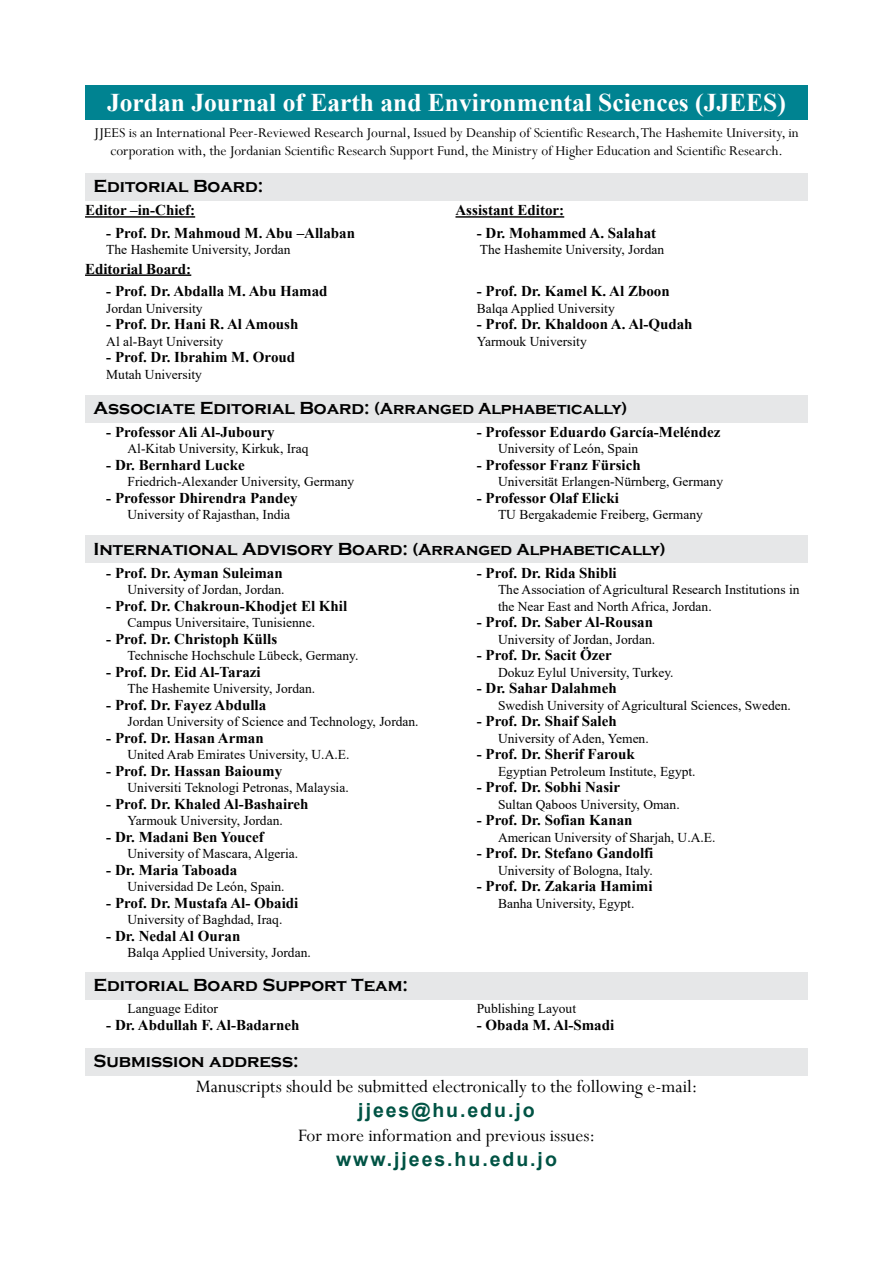
<style>
.page{position:relative;width:893px;height:1263px;background:#fff}
.page>*{position:absolute;margin:0;border:0;box-sizing:border-box;transform-origin:0 0}
.t1{font:700 25.5px "Times New Roman";color:#fff}
.t2{font:19.5px "Perpetua";color:#000}
.t3{font:700 19.5px "Arial";letter-spacing:.1em;color:#005344}
.t4{font:700 18px "Copperplate Gothic";color:#000}
.t5{font:700 15px "Times New Roman";color:#000}
.t6{font:15px/18px "Perpetua";color:#000;text-align:center}
.t7{font:13.5px/16.5px "Times New Roman";color:#000}
.s1{font-size:16.5px}
</style>
<div class="page">
<div style="left:85px;top:173px;width:723px;height:28px;background:#e6e7e8"></div>
<div style="left:85px;top:395px;width:723px;height:27px;background:#e6e7e8"></div>
<div style="left:85px;top:85px;width:723px;height:35px;background:#008391"></div>
<hr style="left:85px;top:216px;width:110px;height:2px;background:#000">
<hr style="left:455px;top:216px;width:109px;height:2px;background:#000">
<hr style="left:85px;top:274px;width:106px;height:2px;background:#000">
<div style="left:85px;top:972px;width:723px;height:28px;background:#e6e7e8"></div>
<div style="left:85px;top:1048px;width:723px;height:27px;background:#e6e7e8"></div>
<div style="left:85px;top:536px;width:723px;height:27px;background:#e6e7e8"></div>
<h1 class="t1" style="left:107px;top:84px;width:680px">Jordan Journal of Earth and Environmental Sciences (JJEES)</h1>
<p class="t6" style="left:94px;top:124px;width:706px">JJEES is an International Peer-Reviewed Research Journal, Issued by Deanship of Scientific Research, The Hashemite University, in corporation with, the Jordanian Scientific Research Support Fund, the Ministry of Higher Education and Scientific Research.</p>
<h3 class="t4" style="left:94px;top:176px;width:171px">Editorial Board:</h3>
<p class="t5" style="left:85px;top:199px;width:112px">Editor –in-Chief:</p>
<p class="t5" style="left:106px;top:222px;width:250px">- Prof. Dr. Mahmoud M. Abu –Allaban</p>
<p class="t7" style="left:106px;top:241px;width:186px">The Hashemite University, Jordan</p>
<p class="t5" style="left:85px;top:258px;width:108px">Editorial Board:</p>
<p class="t5" style="left:106px;top:280px;width:223px">- Prof. Dr. Abdalla M. Abu Hamad</p>
<p class="t7" style="left:106px;top:299px;width:98px">Jordan University</p>
<p class="t5" style="left:106px;top:313px;width:194px">- Prof. Dr. Hani R. Al Amoush</p>
<p class="t7" style="left:106px;top:332px;width:118px">Al al-Bayt University</p>
<p class="t5" style="left:106px;top:346px;width:190px">- Prof. Dr. Ibrahim M. Oroud</p>
<p class="t7" style="left:106px;top:365px;width:97px">Mutah University</p>
<p class="t5" style="left:455px;top:199px;width:110px">Assistant Editor:</p>
<p class="t5" style="left:477px;top:222px;width:181px">- Dr. Mohammed A. Salahat</p>
<p class="t7" style="left:480px;top:241px;width:186px">The Hashemite University, Jordan</p>
<p class="t5" style="left:477px;top:280px;width:194px">- Prof. Dr. Kamel K. Al Zboon</p>
<p class="t7" style="left:477px;top:299px;width:139px">Balqa Applied University</p>
<p class="t5" style="left:477px;top:313px;width:217px">- Prof. Dr. Khaldoon A. Al-Qudah</p>
<p class="t7" style="left:477px;top:332px;width:112px">Yarmouk University</p>
<h3 class="t4" style="left:94px;top:398px;width:535px">Associate Editorial Board: <span class="s1">(Arranged Alphabetically)</span></h3>
<p class="t5" style="left:106px;top:421px;width:170px">- Professor Ali Al-Juboury</p>
<p class="t7" style="left:128px;top:440px;width:182px">Al-Kitab University, Kirkuk, Iraq</p>
<p class="t5" style="left:106px;top:454px;width:140px">- Dr. Bernhard Lucke</p>
<p class="t7" style="left:128px;top:473px;width:228px">Friedrich-Alexander University, Germany</p>
<p class="t5" style="left:106px;top:487px;width:193px">- Professor Dhirendra Pandey</p>
<p class="t7" style="left:128px;top:506px;width:164px">University of Rajasthan, India</p>
<p class="t5" style="left:477px;top:421px;width:245px">- Professor Eduardo García-Meléndez</p>
<p class="t7" style="left:498px;top:440px;width:142px">University of León, Spain</p>
<p class="t5" style="left:477px;top:454px;width:166px">- Professor Franz Fürsich</p>
<p class="t7" style="left:498px;top:473px;width:227px">Universität Erlangen-Nürnberg, Germany</p>
<p class="t5" style="left:477px;top:487px;width:144px">- Professor Olaf Elicki</p>
<p class="t7" style="left:498px;top:506px;width:206px">TU Bergakademie Freiberg, Germany</p>
<h3 class="t4" style="left:94px;top:539px;width:573px">International Advisory Board: <span class="s1">(Arranged Alphabetically)</span></h3>
<p class="t5" style="left:106px;top:562px;width:178px">- Prof. Dr. Ayman Suleiman</p>
<p class="t7" style="left:128px;top:581px;width:159px">University of Jordan, Jordan.</p>
<p class="t5" style="left:106px;top:595px;width:243px">- Prof. Dr. Chakroun-Khodjet El Khil</p>
<p class="t7" style="left:128px;top:614px;width:189px">Campus Universitaire, Tunisienne.</p>
<p class="t5" style="left:106px;top:628px;width:172px">- Prof. Dr. Christoph Külls</p>
<p class="t7" style="left:128px;top:647px;width:232px">Technische Hochschule Lübeck, Germany.</p>
<p class="t5" style="left:106px;top:661px;width:156px">- Prof. Dr. Eid Al-Tarazi</p>
<p class="t7" style="left:128px;top:680px;width:189px">The Hashemite University, Jordan.</p>
<p class="t5" style="left:106px;top:694px;width:161px">- Prof. Dr. Fayez Abdulla</p>
<p class="t7" style="left:128px;top:713px;width:293px">Jordan University of Science and Technology, Jordan.</p>
<p class="t5" style="left:106px;top:727px;width:159px">- Prof. Dr. Hasan Arman</p>
<p class="t7" style="left:128px;top:746px;width:223px">United Arab Emirates University, U.A.E.</p>
<p class="t5" style="left:106px;top:760px;width:177px">- Prof. Dr. Hassan Baioumy</p>
<p class="t7" style="left:128px;top:779px;width:223px">Universiti Teknologi Petronas, Malaysia.</p>
<p class="t5" style="left:106px;top:793px;width:204px">- Prof. Dr. Khaled Al-Bashaireh</p>
<p class="t7" style="left:128px;top:812px;width:157px">Yarmouk University, Jordan.</p>
<p class="t5" style="left:106px;top:826px;width:159px">- Dr. Madani Ben Youcef</p>
<p class="t7" style="left:128px;top:845px;width:172px">University of Mascara, Algeria.</p>
<p class="t5" style="left:106px;top:859px;width:133px">- Dr. Maria Taboada</p>
<p class="t7" style="left:128px;top:878px;width:159px">Universidad De León, Spain.</p>
<p class="t5" style="left:106px;top:892px;width:194px">- Prof. Dr. Mustafa Al- Obaidi</p>
<p class="t7" style="left:128px;top:911px;width:156px">University of Baghdad, Iraq.</p>
<p class="t5" style="left:106px;top:925px;width:136px">- Dr. Nedal Al Ouran</p>
<p class="t7" style="left:128px;top:944px;width:185px">Balqa Applied University, Jordan.</p>
<h3 class="t4" style="left:94px;top:975px;width:316px">Editorial Board Support Team:</h3>
<p class="t7" style="left:128px;top:1000px;width:92px">Language Editor</p>
<p class="t5" style="left:106px;top:1014px;width:195px">- Dr. Abdullah F. Al-Badarneh</p>
<h3 class="t4" style="left:94px;top:1051px;width:207px">Submission address:</h3>
<p class="t5" style="left:477px;top:562px;width:142px">- Prof. Dr. Rida Shibli</p>
<p class="t7" style="left:498px;top:581px;width:303px">The Association of Agricultural Research Institutions in the Near East and North Africa, Jordan.</p>
<p class="t5" style="left:477px;top:611px;width:178px">- Prof. Dr. Saber Al-Rousan</p>
<p class="t7" style="left:498px;top:630px;width:159px">University of Jordan, Jordan.</p>
<p class="t5" style="left:477px;top:644px;width:136px">- Prof. Dr. Sacit Özer</p>
<p class="t7" style="left:498px;top:663px;width:177px">Dokuz Eylul University, Turkey.</p>
<p class="t5" style="left:477px;top:677px;width:142px">- Dr. Sahar Dalahmeh</p>
<p class="t7" style="left:498px;top:696px;width:294px">Swedish University of Agricultural Sciences, Sweden.</p>
<p class="t5" style="left:477px;top:710px;width:142px">- Prof. Dr. Shaif Saleh</p>
<p class="t7" style="left:498px;top:729px;width:152px">University of Aden, Yemen.</p>
<p class="t5" style="left:477px;top:743px;width:160px">- Prof. Dr. Sherif Farouk</p>
<p class="t7" style="left:498px;top:762px;width:199px">Egyptian Petroleum Institute, Egypt.</p>
<p class="t5" style="left:477px;top:776px;width:145px">- Prof. Dr. Sobhi Nasir</p>
<p class="t7" style="left:498px;top:795px;width:183px">Sultan Qaboos University, Oman.</p>
<p class="t5" style="left:477px;top:809px;width:157px">- Prof. Dr. Sofian Kanan</p>
<p class="t7" style="left:498px;top:828px;width:219px">American University of Sharjah, U.A.E.</p>
<p class="t5" style="left:477px;top:842px;width:178px">- Prof. Dr. Stefano Gandolfi</p>
<p class="t7" style="left:498px;top:861px;width:156px">University of Bologna, Italy.</p>
<p class="t5" style="left:477px;top:875px;width:177px">- Prof. Dr. Zakaria Hamimi</p>
<p class="t7" style="left:498px;top:894px;width:138px">Banha University, Egypt.</p>
<p class="t7" style="left:477px;top:1000px;width:101px">Publishing Layout</p>
<p class="t5" style="left:477px;top:1014px;width:139px">- Obada M. Al-Smadi</p>
<h2 class="t2" style="left:196px;top:1074px;width:503px">Manuscripts should be submitted electronically to the following e-mail:</h2>
<h2 class="t3" style="left:358px;top:1097px;width:178px">jjees@hu.edu.jo</h2>
<h2 class="t2" style="left:298px;top:1123px;width:298px">For more information and previous issues:</h2>
<h2 class="t3" style="left:336px;top:1146px;width:222px">www.jjees.hu.edu.jo</h2>
</div>
